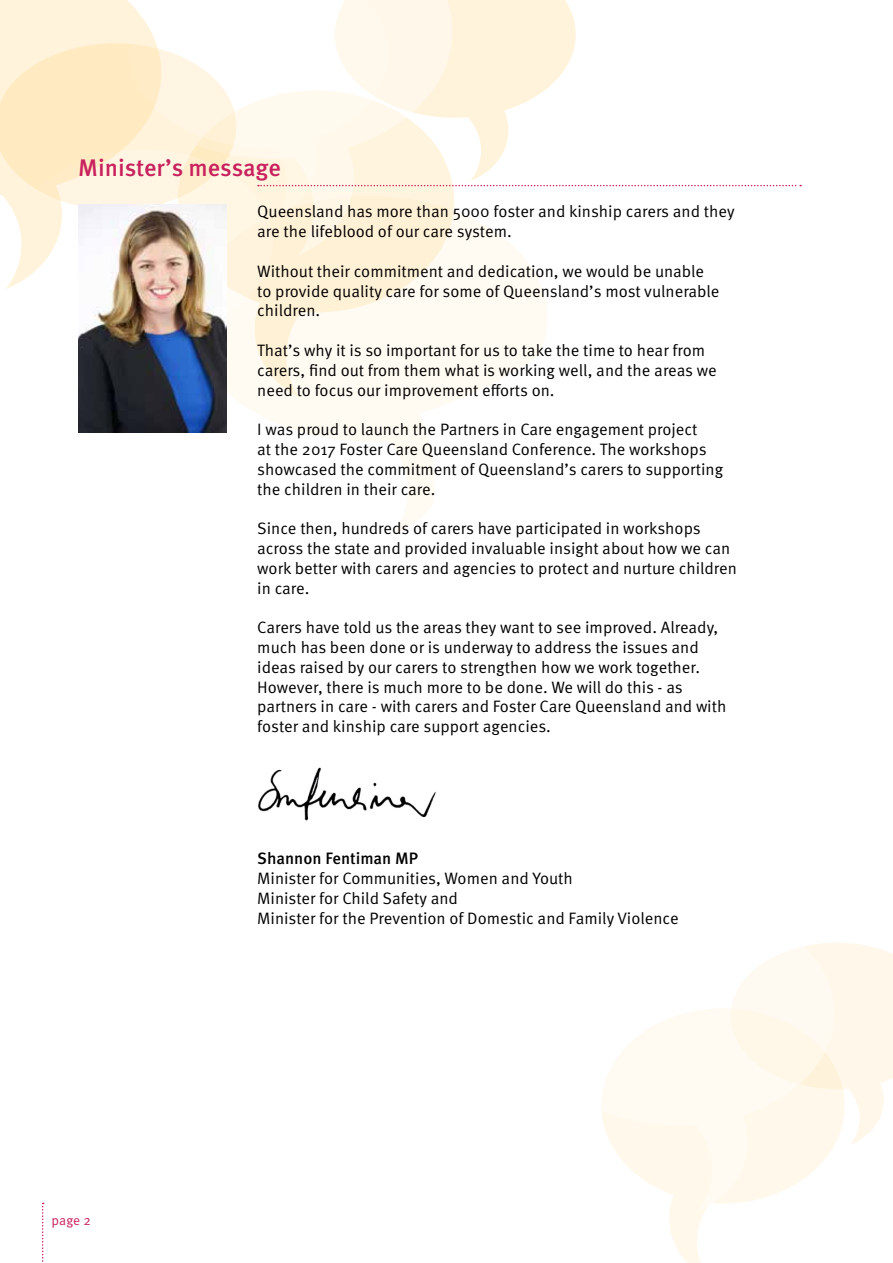
<style>
.page{position:relative;width:893px;height:1263px;background:#fff}
.page>*{position:absolute;margin:0;border:0;box-sizing:border-box;transform-origin:0 0}
.t1{font:500 24px "Meta OT";letter-spacing:-.005em;color:#c8215d}
.t2{font:16.5px/19.8px "Meta OT Norm";color:#000}
.t3{font:500 16.5px "Meta OT";color:#000}
.t4{font:13.5px "Meta OT Norm";color:#c8215d}
</style>
<div class="page">
<svg style="left:669px;top:1210px;width:36px;height:53px;fill:#fff8eb"></svg>
<svg style="left:834px;top:943px;width:59px;height:202px"></svg>
<svg style="left:602px;top:943px;width:232px;height:267px;fill:#fffaf2"></svg>
<svg style="left:246px;top:211px;width:301px;height:323px"></svg>
<svg style="left:273px;top:186px;width:181px;height:211px;fill:#fffbf3"></svg>
<svg style="left:273px;top:186px;width:179px;height:69px;background:#fef1d7"></svg>
<svg style="left:227px;top:218px;width:46px;height:188px"></svg>
<svg style="left:161px;top:49px;width:227px;height:169px;background:#fef5e3"></svg>
<svg style="left:0;top:0;width:161px;height:289px;background:#fff0d5"></svg>
<svg style="left:42px;top:1203px;width:2px;height:59px"></svg>
<svg style="left:258px;top:0;width:543px;height:186px"></svg>
<img style="left:258px;top:767px;width:178px;height:54px">
<img style="left:78px;top:204px;width:149px;height:229px">
<h1 class="t1" style="left:78px;top:153px;width:204px">Minister’s message</h1>
<p class="t2" style="left:257px;top:202px;width:479px">Queensland has more than 5000 foster and kinship carers and they are the lifeblood of our care system.</p>
<p class="t2" style="left:257px;top:261px;width:464px">Without their commitment and dedication, we would be unable to provide quality care for some of Queensland’s most vulnerable children.</p>
<p class="t2" style="left:257px;top:341px;width:461px">That’s why it is so important for us to take the time to hear from carers, find out from them what is working well, and the areas we need to focus our improvement efforts on.</p>
<p class="t2" style="left:257px;top:420px;width:467px">I was proud to launch the Partners in Care engagement project<br>at the 2017 Foster Care Queensland Conference. The workshops showcased the commitment of Queensland’s carers to supporting the children in their care.</p>
<p class="t2" style="left:257px;top:519px;width:481px">Since then, hundreds of carers have participated in workshops across the state and provided invaluable insight about how we can work better with carers and agencies to protect and nurture children in care.</p>
<p class="t2" style="left:257px;top:618px;width:471px">Carers have told us the areas they want to see improved. Already, much has been done or is underway to address the issues and ideas raised by our carers to strengthen how we work together.<br>However, there is much more to be done. We will do this - as partners in care - with carers and Foster Care Queensland and with foster and kinship care support agencies.</p>
<p class="t4" style="left:52px;top:1212px;width:41px">page 2</p>
<p class="t3" style="left:257px;top:848px;width:162px">Shannon Fentiman MP</p>
<p class="t2" style="left:257px;top:869px;width:423px">Minister for Communities, Women and Youth<br>Minister for Child Safety and<br>Minister for the Prevention of Domestic and Family Violence</p>
</div>
